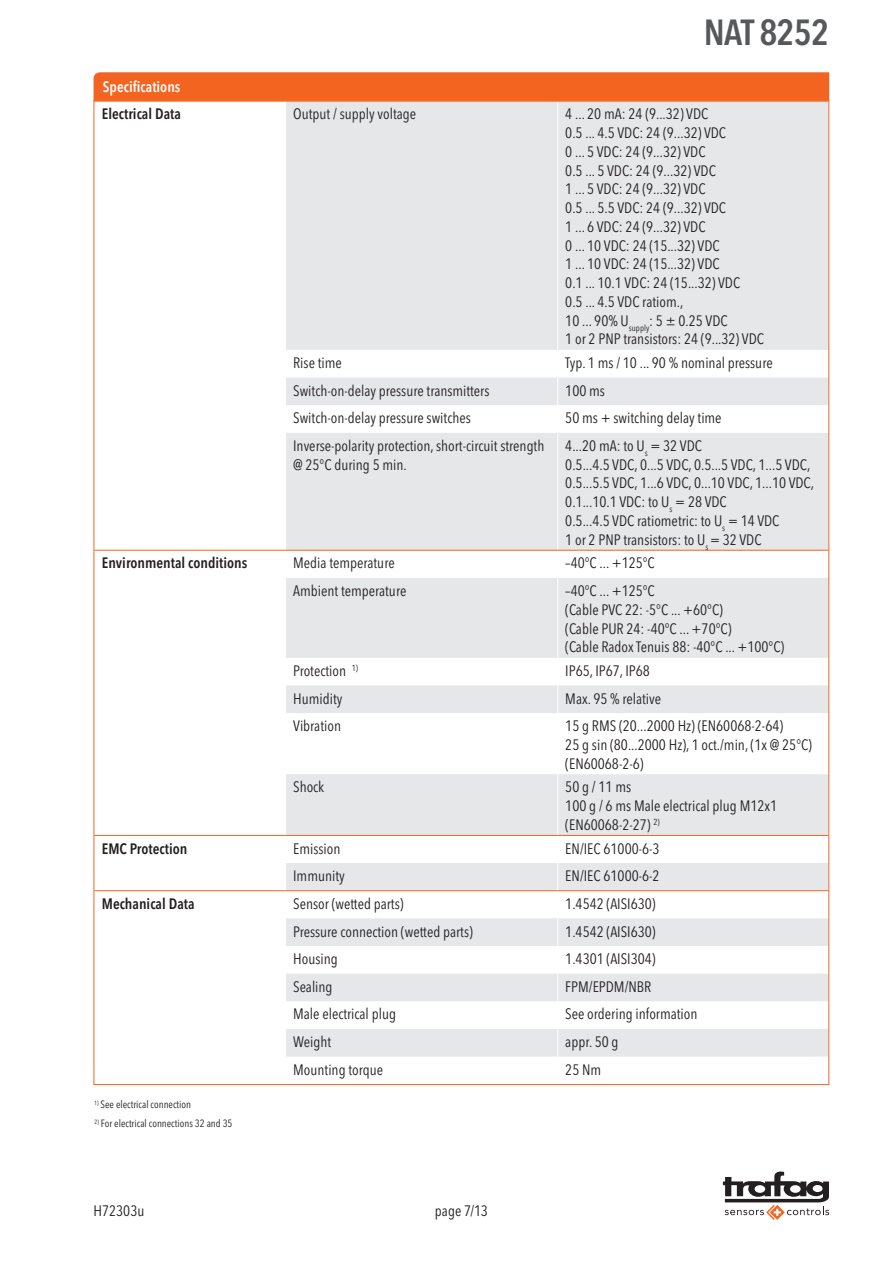
<style>
.page{position:relative;width:893px;height:1263px;background:#fff}
.page>*{position:absolute;margin:0;border:0;box-sizing:border-box;transform-origin:0 0}
.t1{font:600 condensed 36px "Avenir Next LT Pro";letter-spacing:-.02em;color:#57585a}
.t2{font:condensed 15px/18.8px "Avenir Next LT Pro";color:#231f20}
.t3{font:600 condensed 15px "Avenir Next LT Pro";color:#231f20}
.t4{font:600 condensed 15px "Avenir Next LT Pro";color:#fff}
.t5{font:condensed 10.5px "Avenir Next LT Pro";color:#231f20}
</style>
<div class="page">
<svg style="left:723px;top:1171px;width:106px;height:49px"></svg>
<div style="left:94px;top:72px;width:735px;height:28px;background:#f36421"></div>
<svg style="left:286px;top:102px;width:541px;height:954px;fill:#e6e7e9"></svg>
<hr style="left:557px;top:102px;width:1px;height:248px;background:#fff">
<svg style="left:557px;top:350px;width:1px;height:83px"></svg>
<hr style="left:557px;top:433px;width:1px;height:117px;background:#fff">
<svg style="left:557px;top:551px;width:1px;height:27px"></svg>
<hr style="left:557px;top:578px;width:1px;height:80px;background:#fff">
<svg style="left:557px;top:658px;width:1px;height:55px"></svg>
<hr style="left:557px;top:713px;width:1px;height:61px;background:#fff">
<hr style="left:557px;top:774px;width:1px;height:61px;background:#fff">
<svg style="left:557px;top:836px;width:1px;height:220px"></svg>
<hr style="left:94px;top:550px;width:192px;height:1px;background:#f36421">
<hr style="left:286px;top:550px;width:272px;height:1px;background:#f36421">
<hr style="left:558px;top:550px;width:270px;height:1px;background:#f36421">
<hr style="left:94px;top:835px;width:192px;height:1px;background:#f36421">
<hr style="left:286px;top:835px;width:272px;height:1px;background:#f36421">
<hr style="left:558px;top:835px;width:270px;height:1px;background:#f36421">
<hr style="left:94px;top:890px;width:192px;height:1px;background:#f36421">
<hr style="left:286px;top:890px;width:272px;height:1px;background:#f36421">
<hr style="left:558px;top:890px;width:270px;height:1px;background:#f36421">
<h1 class="t1" style="left:704px;top:10px;width:127px">NAT 8252</h1>
<p class="t4" style="left:103px;top:78px;width:79px">Specifications</p>
<p class="t3" style="left:102px;top:105px;width:81px">Electrical Data</p>
<p class="t2" style="left:293px;top:105px;width:124px">Output / supply voltage</p>
<p class="t2" style="left:565px;top:105px;width:200px">4 ... 20 mA: 24 (9...32) VDC<br>0.5 ... 4.5 VDC: 24 (9...32) VDC<br>0 ... 5 VDC: 24 (9...32) VDC<br>0.5 ... 5 VDC: 24 (9...32) VDC<br>1 ... 5 VDC: 24 (9...32) VDC<br>0.5 ... 5.5 VDC: 24 (9...32) VDC<br>1 ... 6 VDC: 24 (9...32) VDC<br>0 ... 10 VDC: 24 (15...32) VDC<br>1 ... 10 VDC: 24 (15...32) VDC<br>0.1 ... 10.1 VDC: 24 (15...32) VDC<br>0.5 ... 4.5 VDC ratiom.,<br>10 ... 90% U<sub>supply</sub>: 5 ± 0.25 VDC<br>1 or 2 PNP transistors: 24 (9...32) VDC</p>
<p class="t2" style="left:293px;top:353px;width:50px">Rise time</p>
<p class="t2" style="left:565px;top:353px;width:209px">Typ. 1 ms / 10 ... 90 % nominal pressure</p>
<p class="t2" style="left:293px;top:381px;width:198px">Switch-on-delay pressure transmitters</p>
<p class="t2" style="left:565px;top:381px;width:41px">100 ms</p>
<p class="t2" style="left:293px;top:409px;width:179px">Switch-on-delay pressure switches</p>
<p class="t2" style="left:565px;top:409px;width:158px">50 ms + switching delay time</p>
<p class="t2" style="left:293px;top:436px;width:253px">Inverse-polarity protection, short-circuit strength @ 25°C during 5 min.</p>
<p class="t2" style="left:565px;top:436px;width:250px">4...20 mA: to U<sub>s</sub> = 32 VDC<br>0.5...4.5 VDC, 0...5 VDC, 0.5...5 VDC, 1...5 VDC, 0.5...5.5 VDC, 1...6 VDC, 0...10 VDC, 1...10 VDC, 0.1...10.1 VDC: to U<sub>s</sub> = 28 VDC<br>0.5...4.5 VDC ratiometric: to U<sub>s</sub> = 14 VDC<br>1 or 2 PNP transistors: to U<sub>s</sub> = 32 VDC</p>
<p class="t3" style="left:102px;top:554px;width:147px">Environmental conditions</p>
<p class="t2" style="left:293px;top:554px;width:103px">Media temperature</p>
<p class="t2" style="left:565px;top:554px;width:91px">–40°C ... +125°C</p>
<p class="t2" style="left:293px;top:581px;width:115px">Ambient temperature</p>
<p class="t2" style="left:565px;top:581px;width:221px">–40°C ... +125°C<br>(Cable PVC 22: -5°C ... +60°C)<br>(Cable PUR 24: -40°C ... +70°C)<br>(Cable Radox Tenuis 88: -40°C ... +100°C)</p>
<p class="t2" style="left:293px;top:661px;width:66px">Protection <sup>1)</sup></p>
<p class="t2" style="left:565px;top:661px;width:86px">IP65, IP67, IP68</p>
<p class="t2" style="left:293px;top:689px;width:51px">Humidity</p>
<p class="t2" style="left:565px;top:689px;width:97px">Max. 95 % relative</p>
<p class="t2" style="left:293px;top:717px;width:49px">Vibration</p>
<p class="t2" style="left:565px;top:717px;width:248px">15 g RMS (20...2000 Hz) (EN60068-2-64)<br>25 g sin (80...2000 Hz), 1 oct./min, (1x @ 25°C) (EN60068-2-6)</p>
<p class="t2" style="left:293px;top:778px;width:33px">Shock</p>
<p class="t2" style="left:565px;top:778px;width:213px">50 g / 11 ms<br>100 g / 6 ms Male electrical plug M12x1 (EN60068-2-27) <sup>2)</sup></p>
<p class="t3" style="left:102px;top:839px;width:87px">EMC Protection</p>
<p class="t2" style="left:293px;top:839px;width:49px">Emission</p>
<p class="t2" style="left:565px;top:839px;width:96px">EN/IEC 61000-6-3</p>
<p class="t2" style="left:293px;top:866px;width:53px">Immunity</p>
<p class="t2" style="left:565px;top:866px;width:96px">EN/IEC 61000-6-2</p>
<p class="t3" style="left:102px;top:894px;width:94px">Mechanical Data</p>
<p class="t2" style="left:293px;top:894px;width:112px">Sensor (wetted parts)</p>
<p class="t2" style="left:565px;top:894px;width:92px">1.4542 (AISI630)</p>
<p class="t2" style="left:293px;top:922px;width:181px">Pressure connection (wetted parts)</p>
<p class="t2" style="left:565px;top:922px;width:92px">1.4542 (AISI630)</p>
<p class="t2" style="left:293px;top:949px;width:46px">Housing</p>
<p class="t2" style="left:565px;top:949px;width:92px">1.4301 (AISI304)</p>
<p class="t2" style="left:293px;top:977px;width:41px">Sealing</p>
<p class="t2" style="left:565px;top:977px;width:88px">FPM/EPDM/NBR</p>
<p class="t2" style="left:293px;top:1005px;width:104px">Male electrical plug</p>
<p class="t2" style="left:565px;top:1005px;width:134px">See ordering information</p>
<p class="t2" style="left:293px;top:1032px;width:40px">Weight</p>
<p class="t2" style="left:565px;top:1032px;width:55px">appr. 50 g</p>
<p class="t2" style="left:293px;top:1060px;width:92px">Mounting torque</p>
<p class="t2" style="left:565px;top:1060px;width:37px">25 Nm</p>
<p class="t5" style="left:94px;top:1098px;width:98px"><sup>1)</sup> See electrical connection</p>
<p class="t5" style="left:95px;top:1117px;width:139px"><sup>2)</sup> For electrical connections 32 and 35</p>
<p class="t2" style="left:94px;top:1201px;width:52px">H72303u</p>
<p class="t2" style="left:435px;top:1201px;width:54px">page 7/13</p>
</div>
